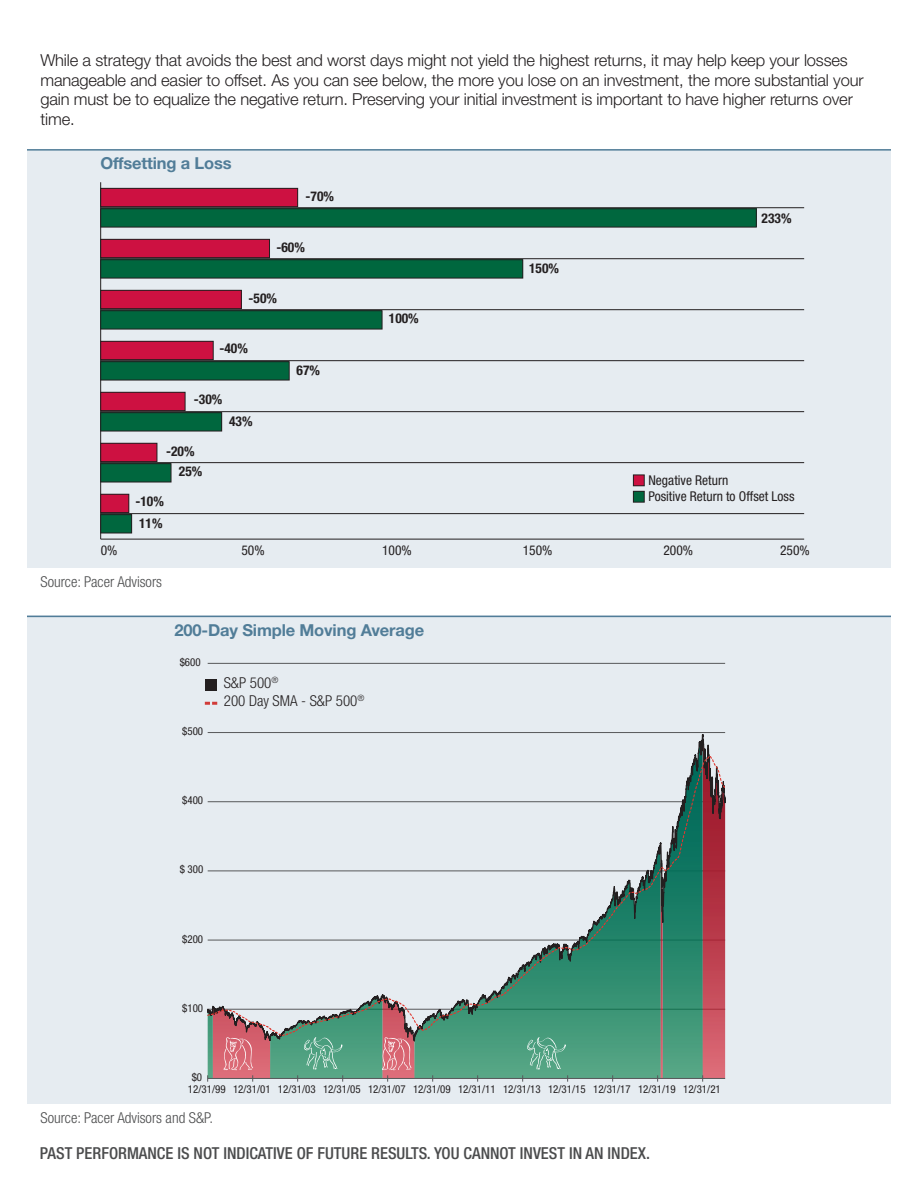
<style>
.page{position:relative;width:918px;height:1188px;background:#fff}
.page>*{position:absolute;margin:0;border:0;box-sizing:border-box;transform-origin:0 0}
.t1{font:300 16.5px/19.8px "Helvetica Neue LT Std";letter-spacing:-.01em;color:#231f20}
.t2{font:500 condensed 16.5px "Helvetica Neue LT Std";color:#4b4c4d}
.t3{font:700 16.5px "Helvetica Neue LT Std";letter-spacing:-.01em;color:#517d98}
.t4{font:300 condensed 15px "Helvetica Neue LT Std";color:#4b4c4d}
.t5{font:300 condensed 15px/18px "Helvetica Neue LT Std";color:#231f20}
.t6{font:condensed 13.5px/16.2px "Helvetica Neue";color:#231f20}
.t7{font:700 condensed 13.5px "Helvetica Neue";color:#231f20}
.t8{font:condensed 10.95px "Helvetica Neue LT Std";letter-spacing:.005em;color:#231f20}
</style>
<div class="page">
<div style="left:27px;top:149px;width:864px;height:419px;background:#e6ecf1"></div>
<hr style="left:27px;top:149px;width:864px;height:2px;background:#517d98">
<hr style="left:101px;top:539px;width:703px;height:1px;background:#231f20">
<hr style="left:100px;top:182px;width:1px;height:357px;background:#231f20">
<hr style="left:101px;top:513px;width:703px;height:1px;background:#231f20">
<hr style="left:101px;top:462px;width:703px;height:1px;background:#231f20">
<hr style="left:101px;top:411px;width:703px;height:1px;background:#231f20">
<hr style="left:101px;top:360px;width:703px;height:1px;background:#231f20">
<hr style="left:101px;top:309px;width:703px;height:1px;background:#231f20">
<hr style="left:101px;top:258px;width:703px;height:1px;background:#231f20">
<hr style="left:101px;top:207px;width:703px;height:1px;background:#231f20">
<div style="left:101px;top:209px;width:655px;height:18px;background:#00673e"></div>
<div style="left:100px;top:209px;width:657px;height:18px;border:1px solid #231f20"></div>
<div style="left:101px;top:260px;width:422px;height:18px;background:#00673e"></div>
<div style="left:100px;top:260px;width:423px;height:18px;border:1px solid #231f20"></div>
<div style="left:101px;top:311px;width:281px;height:18px;background:#00673e"></div>
<div style="left:100px;top:311px;width:282px;height:18px;border:1px solid #231f20"></div>
<div style="left:101px;top:362px;width:188px;height:18px;background:#00673e"></div>
<div style="left:100px;top:362px;width:189px;height:18px;border:1px solid #231f20"></div>
<div style="left:101px;top:413px;width:121px;height:18px;background:#00673e"></div>
<div style="left:100px;top:412px;width:122px;height:19px;border:1px solid #231f20"></div>
<div style="left:101px;top:464px;width:70px;height:18px;background:#00673e"></div>
<div style="left:100px;top:463px;width:71px;height:19px;border:1px solid #231f20"></div>
<div style="left:101px;top:515px;width:31px;height:18px;background:#00673e"></div>
<div style="left:100px;top:514px;width:32px;height:19px;border:1px solid #231f20"></div>
<div style="left:101px;top:188px;width:197px;height:19px;background:#cd1141"></div>
<div style="left:100px;top:188px;width:198px;height:19px;border:1px solid #231f20"></div>
<div style="left:101px;top:239px;width:169px;height:19px;background:#cd1141"></div>
<div style="left:100px;top:239px;width:170px;height:19px;border:1px solid #231f20"></div>
<div style="left:101px;top:290px;width:140px;height:19px;background:#cd1141"></div>
<div style="left:100px;top:290px;width:142px;height:19px;border:1px solid #231f20"></div>
<div style="left:101px;top:341px;width:112px;height:19px;background:#cd1141"></div>
<div style="left:100px;top:341px;width:113px;height:19px;border:1px solid #231f20"></div>
<div style="left:101px;top:392px;width:84px;height:19px;background:#cd1141"></div>
<div style="left:100px;top:392px;width:85px;height:19px;border:1px solid #231f20"></div>
<div style="left:101px;top:443px;width:56px;height:19px;background:#cd1141"></div>
<div style="left:100px;top:443px;width:57px;height:19px;border:1px solid #231f20"></div>
<div style="left:101px;top:494px;width:28px;height:19px;background:#cd1141"></div>
<div style="left:100px;top:494px;width:29px;height:19px;border:1px solid #231f20"></div>
<div style="left:27px;top:616px;width:864px;height:488px;background:#e6ecf1"></div>
<hr style="left:27px;top:616px;width:864px;height:1px;background:#517d98">
<svg style="left:206px;top:462px;width:520px;height:620px"></svg>
<svg style="left:207px;top:755px;width:519px;height:282px"></svg>
<div style="left:205px;top:679px;width:12px;height:12px;background:#231f20"></div>
<svg style="left:205px;top:702px;width:12px;height:3px"></svg>
<svg style="left:304px;top:1037px;width:39px;height:45px;background:#6cae95"></svg>
<svg style="left:381px;top:1036px;width:31px;height:46px"></svg>
<svg style="left:522px;top:1037px;width:46px;height:45px;background:#69ad92"></svg>
<svg style="left:223px;top:1036px;width:30px;height:46px"></svg>
<p class="t1" style="left:40px;top:50px;width:825px">While a strategy that avoids the best and worst days might not yield the highest returns, it may help keep your losses manageable and easier to offset. As you can see below, the more you lose on an investment, the more substantial your gain must be to equalize the negative return. Preserving your initial investment is important to have higher returns over time.</p>
<p class="t3" style="left:100px;top:153px;width:133px">Offsetting a Loss</p>
<p class="t7" style="left:306px;top:188px;width:30px">-70%</p>
<p class="t7" style="left:276px;top:239px;width:30px">-60%</p>
<p class="t7" style="left:249px;top:290px;width:30px">-50%</p>
<p class="t7" style="left:219px;top:340px;width:30px">-40%</p>
<p class="t7" style="left:194px;top:391px;width:30px">-30%</p>
<p class="t7" style="left:166px;top:443px;width:30px">-20%</p>
<p class="t7" style="left:135px;top:493px;width:30px">-10%</p>
<p class="t7" style="left:139px;top:515px;width:25px">11%</p>
<p class="t7" style="left:179px;top:463px;width:25px">25%</p>
<p class="t7" style="left:229px;top:413px;width:25px">43%</p>
<p class="t7" style="left:297px;top:362px;width:25px">67%</p>
<p class="t7" style="left:389px;top:310px;width:31px">100%</p>
<p class="t7" style="left:529px;top:260px;width:31px">150%</p>
<p class="t7" style="left:762px;top:210px;width:31px">233%</p>
<p class="t6" style="left:648px;top:472px;width:148px">Negative Return<br>Positive Return to Offset Loss</p>
<p class="t6" style="left:101px;top:542px;width:18px">0%</p>
<p class="t6" style="left:241px;top:542px;width:25px">50%</p>
<p class="t6" style="left:382px;top:542px;width:31px">100%</p>
<p class="t6" style="left:523px;top:542px;width:31px">150%</p>
<p class="t6" style="left:663px;top:542px;width:31px">200%</p>
<p class="t6" style="left:780px;top:542px;width:31px">250%</p>
<p class="t4" style="left:40px;top:572px;width:123px">Source: Pacer Advisors</p>
<p class="t3" style="left:175px;top:620px;width:251px">200-Day Simple Moving Average</p>
<p class="t8" style="left:180px;top:656px;width:23px">$600</p>
<p class="t8" style="left:182px;top:725px;width:23px">$500</p>
<p class="t5" style="left:224px;top:673px;width:142px">S&amp;P 500<sup>®<br></sup>200 Day SMA - S&amp;P 500<sup>®</sup></p>
<p class="t8" style="left:182px;top:794px;width:23px">$400</p>
<p class="t8" style="left:180px;top:863px;width:25px">$ 300</p>
<p class="t8" style="left:182px;top:932px;width:23px">$200</p>
<p class="t8" style="left:182px;top:1001px;width:23px">$100</p>
<p class="t8" style="left:192px;top:1071px;width:12px">$0</p>
<p class="t8" style="left:188px;top:1083px;width:534px">12/31/99 12/31/01 12/31/03 12/31/05 12/31/07 12/31/09 12/31/11 12/31/13 12/31/15 12/31/17 12/31/19 12/31/21</p>
<p class="t4" style="left:40px;top:1109px;width:174px">Source: Pacer Advisors and S&amp;P.</p>
<p class="t2" style="left:40px;top:1143px;width:612px">PAST PERFORMANCE IS NOT INDICATIVE OF FUTURE RESULTS. YOU CANNOT INVEST IN AN INDEX.</p>
</div>
